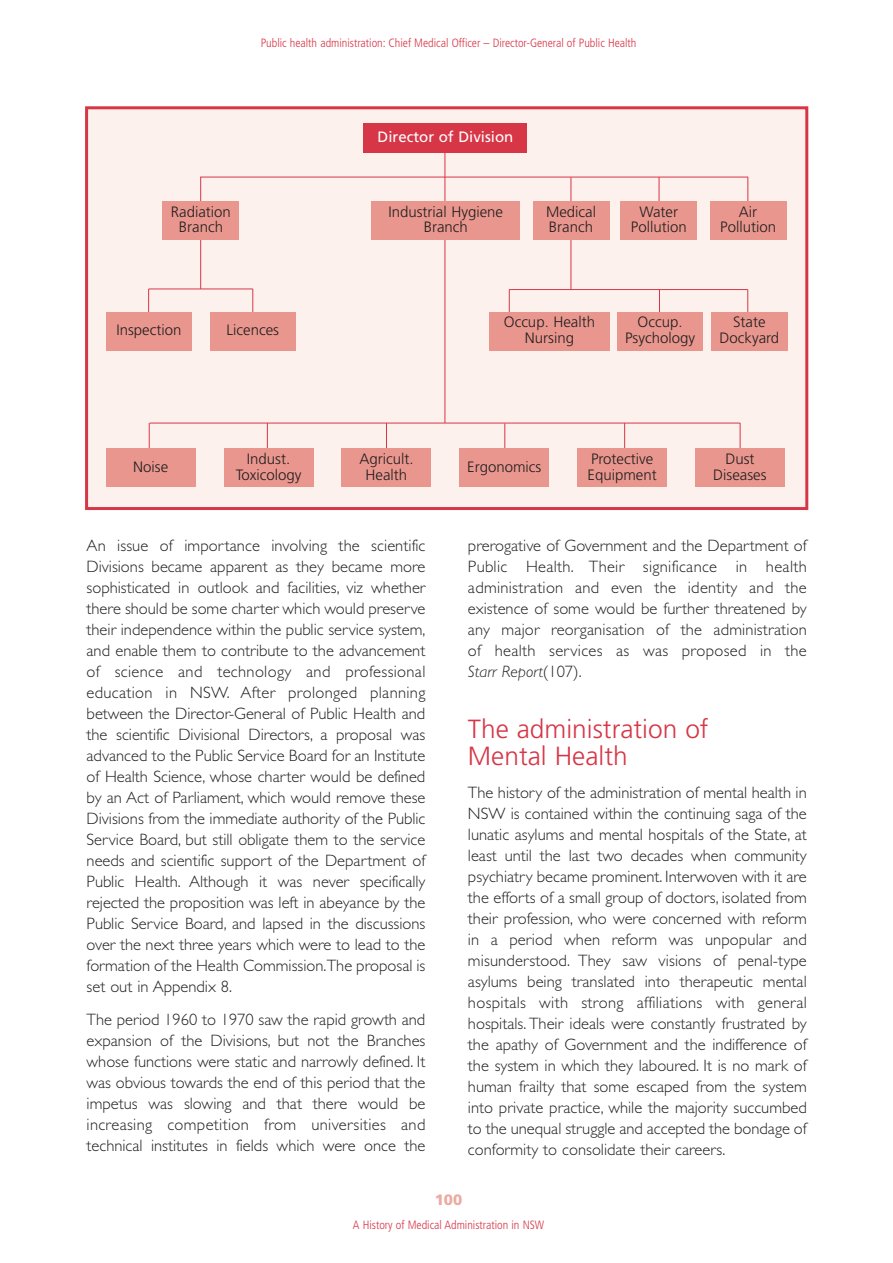
<style>
.page{position:relative;width:893px;height:1263px;background:#fff}
.page>*{position:absolute;margin:0;border:0;box-sizing:border-box;transform-origin:0 0}
.t1{font:300 26.25px/27px "Frutiger";color:#d73647}
.t2{font:300 16.5px/21px "Gill Sans";color:#231f20;text-align:justify}
.t3{font:300 15px/15.8px "Frutiger";color:#231f20;text-align:center}
.t4{font:15px "Frutiger";color:#fff}
.t5{font:900 15px "Frutiger";color:#edaaa0}
.t6{font:300 condensed 12px "Frutiger";color:#d73647}
.s1{font-style:italic}
</style>
<div class="page">
<div style="left:87px;top:108px;width:719px;height:401px;background:#fdf1ee"></div>
<div style="left:85px;top:106px;width:723px;height:404px;border:3px solid #d73647"></div>
<hr style="left:504px;top:423px;width:1px;height:37px;background:#d73647">
<hr style="left:624px;top:423px;width:1px;height:37px;background:#d73647">
<hr style="left:386px;top:423px;width:1px;height:37px;background:#d73647">
<hr style="left:267px;top:423px;width:1px;height:37px;background:#d73647">
<hr style="left:149px;top:423px;width:1px;height:37px;background:#d73647">
<hr style="left:148px;top:289px;width:1px;height:40px;background:#d73647">
<hr style="left:149px;top:289px;width:104px;height:1px;background:#d73647">
<hr style="left:252px;top:289px;width:1px;height:40px;background:#d73647">
<hr style="left:659px;top:290px;width:1px;height:34px;background:#d73647">
<hr style="left:200px;top:177px;width:1px;height:112px;background:#d73647">
<hr style="left:747px;top:177px;width:1px;height:32px;background:#d73647">
<hr style="left:570px;top:177px;width:1px;height:113px;background:#d73647">
<hr style="left:658px;top:177px;width:1px;height:34px;background:#d73647">
<hr style="left:444px;top:148px;width:1px;height:275px;background:#d73647">
<hr style="left:739px;top:423px;width:1px;height:37px;background:#d73647">
<hr style="left:747px;top:289px;width:1px;height:35px;background:#d73647">
<hr style="left:509px;top:290px;width:1px;height:34px;background:#d73647">
<div style="left:364px;top:123px;width:163px;height:30px;background:#d73647"></div>
<div style="left:163px;top:201px;width:76px;height:38px;background:#e9978e"></div>
<div style="left:106px;top:312px;width:85px;height:38px;background:#e9978e"></div>
<div style="left:106px;top:449px;width:89px;height:38px;background:#e9978e"></div>
<div style="left:224px;top:449px;width:89px;height:38px;background:#e9978e"></div>
<div style="left:342px;top:449px;width:89px;height:38px;background:#e9978e"></div>
<div style="left:459px;top:449px;width:90px;height:38px;background:#e9978e"></div>
<div style="left:577px;top:449px;width:89px;height:38px;background:#e9978e"></div>
<div style="left:695px;top:449px;width:89px;height:38px;background:#e9978e"></div>
<div style="left:210px;top:312px;width:85px;height:38px;background:#e9978e"></div>
<div style="left:489px;top:312px;width:121px;height:38px;background:#e9978e"></div>
<div style="left:617px;top:312px;width:85px;height:38px;background:#e9978e"></div>
<div style="left:711px;top:312px;width:76px;height:38px;background:#e9978e"></div>
<div style="left:371px;top:201px;width:149px;height:38px;background:#e9978e"></div>
<div style="left:532px;top:201px;width:77px;height:38px;background:#e9978e"></div>
<div style="left:620px;top:201px;width:77px;height:38px;background:#e9978e"></div>
<div style="left:709px;top:201px;width:77px;height:38px;background:#e9978e"></div>
<hr style="left:200px;top:177px;width:548px;height:1px;background:#d73647">
<hr style="left:150px;top:423px;width:590px;height:1px;background:#d73647">
<hr style="left:509px;top:289px;width:238px;height:1px;background:#d73647">
<p class="t6" style="left:261px;top:38px;width:377px">Public health administration: Chief Medical Officer – Director-General of Public Health</p>
<p class="t3" style="left:171px;top:205px;width:62px">Radiation<br>Branch</p>
<p class="t4" style="left:377px;top:131px;width:137px">Director of Division</p>
<p class="t3" style="left:388px;top:205px;width:116px">Industrial Hygiene<br>Branch</p>
<p class="t3" style="left:546px;top:205px;width:51px;text-align:left">Medical<br>Branch</p>
<p class="t3" style="left:631px;top:205px;width:57px">Water<br>Pollution</p>
<p class="t3" style="left:720px;top:205px;width:57px">Air<br>Pollution</p>
<p class="t3" style="left:116px;top:323px;width:66px">Inspection</p>
<p class="t3" style="left:227px;top:323px;width:54px">Licences</p>
<p class="t3" style="left:504px;top:315px;width:93px">Occup. Health<br>Nursing</p>
<p class="t3" style="left:625px;top:315px;width:71px">Occup.<br>Psychology</p>
<p class="t3" style="left:719px;top:315px;width:61px">State<br>Dockyard</p>
<p class="t3" style="left:133px;top:460px;width:37px">Noise</p>
<p class="t3" style="left:236px;top:452px;width:67px">Indust.<br>Toxicology</p>
<p class="t3" style="left:359px;top:452px;width:56px">Agricult.<br>Health</p>
<p class="t3" style="left:467px;top:460px;width:76px">Ergonomics</p>
<p class="t3" style="left:587px;top:452px;width:71px;text-align:left">Protective<br>Equipment</p>
<p class="t3" style="left:713px;top:452px;width:55px">Dust<br>Diseases</p>
<p class="t2" style="left:87px;top:536px;width:340px">An issue of importance involving the scientific Divisions became apparent as they became more sophisticated in outlook and facilities, viz whether there should be some charter which would preserve their independence within the public service system, and enable them to contribute to the advancement of science and technology and professional education in NSW. After prolonged planning between the Director-General of Public Health and the scientific Divisional Directors, a proposal was advanced to the Public Service Board for an Institute of Health Science, whose charter would be defined by an Act of Parliament, which would remove these Divisions from the immediate authority of the Public Service Board, but still obligate them to the service needs and scientific support of the Department of Public Health. Although it was never specifically rejected the proposition was left in abeyance by the Public Service Board, and lapsed in the discussions over the next three years which were to lead to the formation of the Health Commission.The proposal is set out in Appendix 8.</p>
<p class="t2" style="left:87px;top:1011px;width:340px">The period 1960 to 1970 saw the rapid growth and expansion of the Divisions, but not the Branches whose functions were static and narrowly defined. It was obvious towards the end of this period that the impetus was slowing and that there would be increasing competition from universities and technical institutes in fields which were once the</p>
<p class="t2" style="left:468px;top:536px;width:340px">prerogative of Government and the Department of Public Health. Their significance in health administration and even the identity and the existence of some would be further threatened by any major reorganisation of the administration of health services as was proposed in the <span class="s1">Starr Report</span>(107).</p>
<h1 class="t1" style="left:468px;top:717px;width:242px">The administration of<br>Mental Health</h1>
<p class="t2" style="left:468px;top:784px;width:340px">The history of the administration of mental health in NSW is contained within the continuing saga of the lunatic asylums and mental hospitals of the State, at least until the last two decades when community psychiatry became prominent. Interwoven with it are the efforts of a small group of doctors, isolated from their profession, who were concerned with reform in a period when reform was unpopular and misunderstood. They saw visions of penal-type asylums being translated into therapeutic mental hospitals with strong affiliations with general hospitals. Their ideals were constantly frustrated by the apathy of Government and the indifference of the system in which they laboured. It is no mark of human frailty that some escaped from the system into private practice, while the majority succumbed to the unequal struggle and accepted the bondage of conformity to consolidate their careers.</p>
<p class="t5" style="left:435px;top:1194px;width:29px">100</p>
<p class="t6" style="left:353px;top:1220px;width:193px">A History of Medical Administration in NSW</p>
</div>
